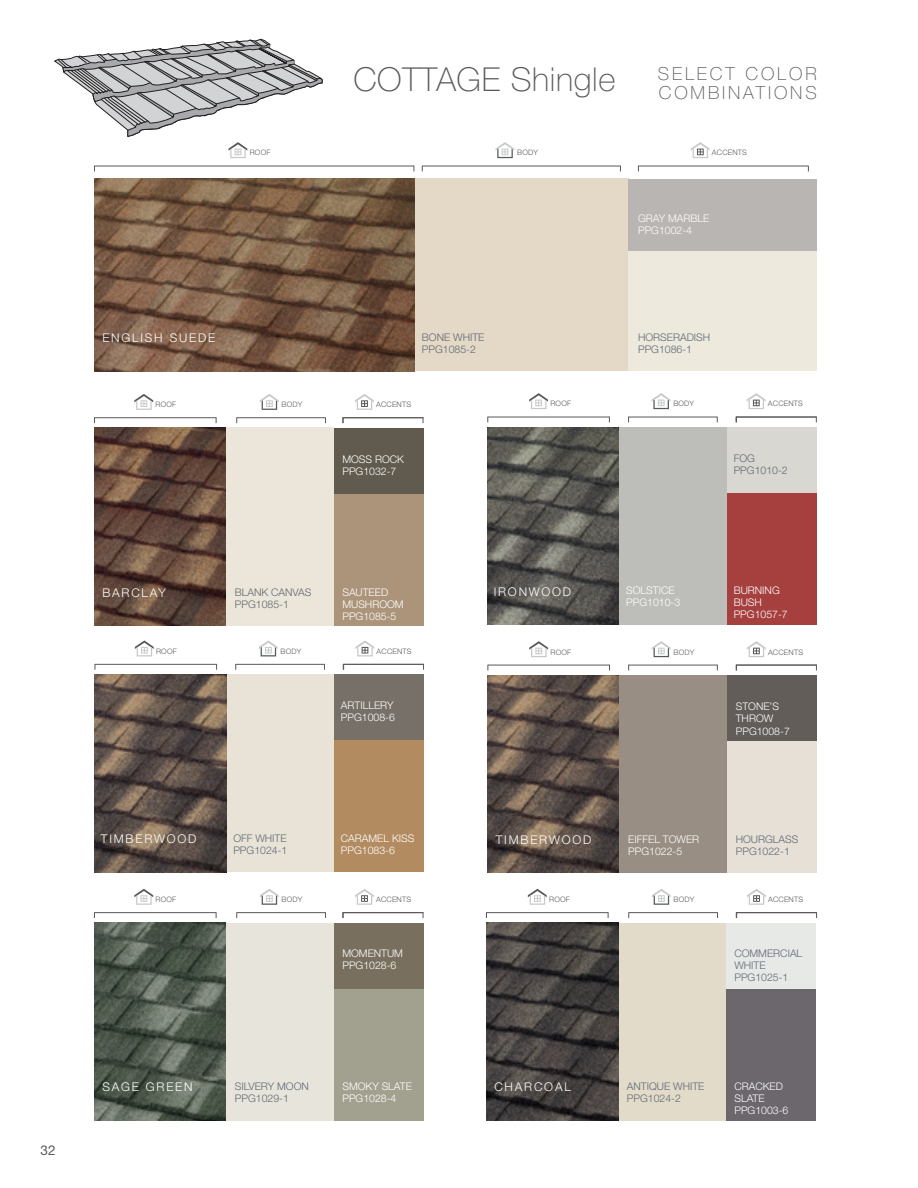
<style>
.page{position:relative;width:918px;height:1188px;background:#fff}
.page>*{position:absolute;margin:0;border:0;box-sizing:border-box;transform-origin:0 0}
.t1{font:100 33px "Helvetica Neue LT Std";letter-spacing:.02em;color:#58595b}
.t2{font:100 18px "Helvetica Neue LT Std";letter-spacing:.16em;color:#58595b}
.t3{font:13.5px "Helvetica Neue LT Std";color:#58595b}
.t4{font:300 12px "Helvetica Neue LT Std";letter-spacing:.15em;color:#fff}
.t5{font:300 10.5px/12px "Helvetica Neue LT Std";color:#fff}
.t6{font:300 10.5px/12px "Helvetica Neue LT Std";color:#5f6973}
.t7{font:300 7.5px "Helvetica Neue LT Std";letter-spacing:.025em;color:#58595b}
</style>
<div class="page">
<img style="left:487px;top:675px;width:132px;height:198px">
<div style="left:414px;top:179px;width:215px;height:192px;background:#e4d9c6"></div>
<div style="left:629px;top:179px;width:188px;height:73px;background:#b9b5b2"></div>
<div style="left:629px;top:252px;width:188px;height:119px;background:#ede9dd"></div>
<img style="left:94px;top:179px;width:320px;height:192px">
<svg style="left:134px;top:394px;width:19px;height:16px"></svg>
<svg style="left:135px;top:640px;width:19px;height:16px"></svg>
<svg style="left:134px;top:889px;width:19px;height:16px"></svg>
<svg style="left:529px;top:393px;width:19px;height:16px"></svg>
<svg style="left:528px;top:889px;width:19px;height:16px"></svg>
<svg style="left:529px;top:641px;width:19px;height:16px"></svg>
<svg style="left:355px;top:394px;width:19px;height:16px"></svg>
<svg style="left:355px;top:640px;width:19px;height:16px"></svg>
<svg style="left:355px;top:889px;width:19px;height:16px"></svg>
<svg style="left:747px;top:393px;width:19px;height:16px"></svg>
<svg style="left:747px;top:889px;width:19px;height:16px"></svg>
<svg style="left:747px;top:641px;width:19px;height:16px"></svg>
<svg style="left:260px;top:394px;width:19px;height:16px"></svg>
<svg style="left:259px;top:640px;width:19px;height:16px"></svg>
<svg style="left:260px;top:889px;width:19px;height:16px"></svg>
<svg style="left:652px;top:393px;width:18px;height:16px"></svg>
<svg style="left:652px;top:889px;width:19px;height:16px"></svg>
<svg style="left:652px;top:641px;width:19px;height:16px"></svg>
<hr style="left:94px;top:417px;width:122px;height:1px;background:#58595b">
<hr style="left:95px;top:664px;width:122px;height:1px;background:#58595b">
<hr style="left:94px;top:912px;width:122px;height:1px;background:#58595b">
<hr style="left:488px;top:417px;width:121px;height:1px;background:#58595b">
<hr style="left:486px;top:912px;width:122px;height:1px;background:#58595b">
<hr style="left:488px;top:665px;width:122px;height:1px;background:#58595b">
<hr style="left:237px;top:417px;width:88px;height:1px;background:#58595b">
<hr style="left:236px;top:664px;width:88px;height:1px;background:#58595b">
<hr style="left:237px;top:912px;width:88px;height:1px;background:#58595b">
<hr style="left:629px;top:417px;width:88px;height:1px;background:#58595b">
<hr style="left:629px;top:912px;width:88px;height:1px;background:#58595b">
<hr style="left:629px;top:665px;width:88px;height:1px;background:#58595b">
<hr style="left:343px;top:417px;width:80px;height:1px;background:#58595b">
<hr style="left:343px;top:664px;width:81px;height:1px;background:#58595b">
<hr style="left:343px;top:912px;width:80px;height:1px;background:#58595b">
<hr style="left:736px;top:417px;width:81px;height:1px;background:#58595b">
<hr style="left:736px;top:912px;width:81px;height:1px;background:#58595b">
<hr style="left:736px;top:665px;width:81px;height:1px;background:#58595b">
<svg style="left:54px;top:38px;width:269px;height:120px"></svg>
<svg style="left:691px;top:142px;width:19px;height:16px"></svg>
<svg style="left:495px;top:142px;width:19px;height:16px"></svg>
<hr style="left:94px;top:166px;width:320px;height:1px;background:#58595b">
<hr style="left:422px;top:166px;width:198px;height:1px;background:#58595b">
<hr style="left:638px;top:166px;width:170px;height:1px;background:#58595b">
<div style="left:226px;top:427px;width:108px;height:199px;background:#ece5d9"></div>
<div style="left:226px;top:674px;width:108px;height:198px;background:#e9e3d7"></div>
<div style="left:226px;top:923px;width:108px;height:197px;background:#e7e4dc"></div>
<div style="left:619px;top:427px;width:108px;height:198px;background:#bdbeba"></div>
<div style="left:618px;top:923px;width:108px;height:197px;background:#e2dbca"></div>
<div style="left:619px;top:675px;width:108px;height:198px;background:#998e83"></div>
<div style="left:334px;top:428px;width:89px;height:66px;background:#605b4e"></div>
<div style="left:334px;top:674px;width:90px;height:66px;background:#767068"></div>
<div style="left:334px;top:923px;width:89px;height:66px;background:#786f5e"></div>
<div style="left:727px;top:427px;width:90px;height:66px;background:#d8d7d2"></div>
<div style="left:726px;top:923px;width:89px;height:66px;background:#e7e9e7"></div>
<div style="left:727px;top:675px;width:90px;height:66px;background:#625d59"></div>
<div style="left:334px;top:494px;width:89px;height:132px;background:#ac947a"></div>
<div style="left:334px;top:740px;width:90px;height:132px;background:#b28b61"></div>
<div style="left:334px;top:989px;width:89px;height:131px;background:#a2a190"></div>
<div style="left:727px;top:493px;width:90px;height:132px;background:#a6403f"></div>
<div style="left:726px;top:989px;width:89px;height:131px;background:#6b676c"></div>
<div style="left:727px;top:741px;width:90px;height:132px;background:#e6e0d7"></div>
<img style="left:94px;top:428px;width:132px;height:198px">
<img style="left:95px;top:674px;width:131px;height:198px">
<img style="left:94px;top:923px;width:132px;height:197px">
<img style="left:487px;top:427px;width:132px;height:198px">
<img style="left:486px;top:923px;width:133px;height:197px">
<p class="t3" style="left:40px;top:1142px;width:17px">32</p>
<p class="t1" style="left:353px;top:60px;width:264px">COTTAGE Shingle</p>
<p class="t2" style="left:658px;top:63px;width:160px">SELECT COLOR</p>
<p class="t2" style="left:659px;top:83px;width:159px">COMBINATIONS</p>
<p class="t7" style="left:250px;top:148px;width:22px">ROOF</p>
<p class="t7" style="left:517px;top:148px;width:22px">BODY</p>
<p class="t7" style="left:712px;top:148px;width:37px">ACCENTS</p>
<p class="t5" style="left:638px;top:212px;width:73px">GRAY MARBLE</p>
<p class="t5" style="left:638px;top:224px;width:56px">PPG1002-4</p>
<p class="t4" style="left:102px;top:331px;width:114px">ENGLISH SUEDE</p>
<p class="t6" style="left:422px;top:331px;width:64px">BONE WHITE</p>
<p class="t6" style="left:422px;top:343px;width:56px">PPG1085-2</p>
<p class="t6" style="left:638px;top:331px;width:74px">HORSERADISH</p>
<p class="t6" style="left:638px;top:343px;width:56px">PPG1086-1</p>
<p class="t7" style="left:156px;top:400px;width:22px">ROOF</p>
<p class="t7" style="left:282px;top:400px;width:22px">BODY</p>
<p class="t7" style="left:376px;top:400px;width:37px">ACCENTS</p>
<p class="t7" style="left:550px;top:399px;width:22px">ROOF</p>
<p class="t7" style="left:673px;top:399px;width:22px">BODY</p>
<p class="t7" style="left:768px;top:399px;width:37px">ACCENTS</p>
<p class="t5" style="left:342px;top:453px;width:63px">MOSS ROCK<br>PPG1032-7</p>
<p class="t6" style="left:734px;top:452px;width:23px">FOG</p>
<p class="t6" style="left:734px;top:464px;width:56px">PPG1010-2</p>
<p class="t4" style="left:102px;top:585px;width:65px">BARCLAY</p>
<p class="t7" style="left:156px;top:647px;width:22px">ROOF</p>
<p class="t6" style="left:235px;top:586px;width:78px">BLANK CANVAS<br>PPG1085-1</p>
<p class="t7" style="left:281px;top:647px;width:22px">BODY</p>
<p class="t5" style="left:342px;top:586px;width:63px">SAUTEED<br>MUSHROOM<br>PPG1085-5</p>
<p class="t7" style="left:377px;top:647px;width:37px">ACCENTS</p>
<p class="t5" style="left:341px;top:699px;width:56px">ARTILLERY<br>PPG1008-6</p>
<p class="t4" style="left:494px;top:584px;width:79px">IRONWOOD</p>
<p class="t7" style="left:551px;top:647px;width:22px">ROOF</p>
<p class="t5" style="left:626px;top:584px;width:50px">SOLSTICE</p>
<p class="t5" style="left:626px;top:596px;width:56px">PPG1010-3</p>
<p class="t7" style="left:673px;top:647px;width:22px">BODY</p>
<p class="t5" style="left:734px;top:584px;width:48px">BURNING</p>
<p class="t5" style="left:734px;top:596px;width:30px">BUSH</p>
<p class="t5" style="left:734px;top:608px;width:56px">PPG1057-7</p>
<p class="t7" style="left:768px;top:647px;width:37px">ACCENTS</p>
<p class="t5" style="left:736px;top:701px;width:56px">STONE’S<br>THROW<br>PPG1008-7</p>
<p class="t6" style="left:233px;top:832px;width:56px">OFF WHITE<br>PPG1024-1</p>
<p class="t5" style="left:341px;top:832px;width:75px">CARAMEL KISS<br>PPG1083-6</p>
<p class="t4" style="left:101px;top:831px;width:97px">TIMBERWOOD</p>
<p class="t4" style="left:496px;top:833px;width:97px">TIMBERWOOD</p>
<p class="t5" style="left:628px;top:833px;width:72px">EIFFEL TOWER<br>PPG1022-5</p>
<p class="t6" style="left:736px;top:833px;width:64px">HOURGLASS<br>PPG1022-1</p>
<p class="t7" style="left:156px;top:895px;width:22px">ROOF</p>
<p class="t7" style="left:282px;top:895px;width:22px">BODY</p>
<p class="t7" style="left:376px;top:895px;width:37px">ACCENTS</p>
<p class="t7" style="left:549px;top:895px;width:22px">ROOF</p>
<p class="t7" style="left:674px;top:895px;width:22px">BODY</p>
<p class="t7" style="left:768px;top:895px;width:37px">ACCENTS</p>
<p class="t5" style="left:342px;top:947px;width:62px">MOMENTUM<br>PPG1028-6</p>
<p class="t6" style="left:734px;top:947px;width:69px">COMMERCIAL</p>
<p class="t6" style="left:734px;top:959px;width:56px">WHITE<br>PPG1025-1</p>
<p class="t6" style="left:235px;top:1080px;width:75px">SILVERY MOON<br>PPG1029-1</p>
<p class="t5" style="left:342px;top:1080px;width:71px">SMOKY SLATE<br>PPG1028-4</p>
<p class="t4" style="left:102px;top:1080px;width:92px">SAGE GREEN</p>
<p class="t4" style="left:494px;top:1080px;width:78px">CHARCOAL</p>
<p class="t6" style="left:627px;top:1080px;width:79px">ANTIQUE WHITE<br>PPG1024-2</p>
<p class="t5" style="left:734px;top:1080px;width:50px">CRACKED<br>SLATE</p>
<p class="t5" style="left:734px;top:1104px;width:56px">PPG1003-6</p>
</div>
